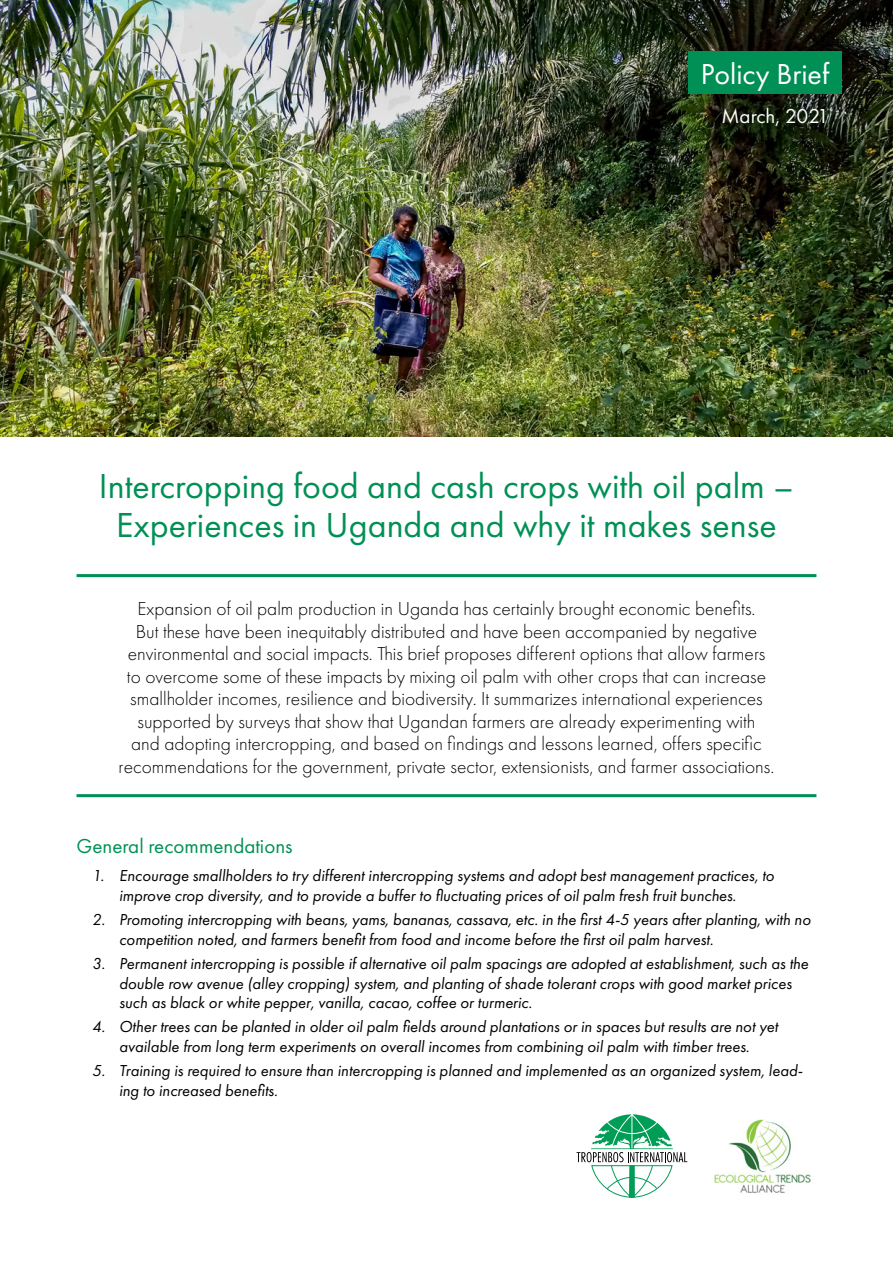
<style>
.page{position:relative;width:893px;height:1263px;background:#fff}
.page>*{position:absolute;margin:0;border:0;box-sizing:border-box;transform-origin:0 0}
.t1{font:36px/39px "Futura PT";color:#009055;text-align:center}
.t2{font:30px "Futura PT";color:#fff}
.Heading{font:21px "Futura PT";color:#009055}
.t3{font:21px "Futura PT";color:#fff}
.t4{font:300 19.5px/22.5px "Futura PT";color:#000;text-align:center}
.t5{font:italic 16.5px/19.8px "Futura PT";color:#000}
</style>
<div class="page">
<img style="left:0;top:0;width:893px;height:436px">
<svg style="left:577px;top:1114px;width:110px;height:84px"></svg>
<div style="left:688px;top:51px;width:154px;height:43px;background:#009055"></div>
<hr style="left:77px;top:574px;width:739px;height:3px;background:#009055">
<hr style="left:77px;top:794px;width:739px;height:3px;background:#009055">
<img style="left:714px;top:1119px;width:97px;height:74px">
<p class="t2" style="left:701px;top:56px;width:130px">Policy Brief</p>
<p class="t3" style="left:721px;top:104px;width:109px">March, 2021</p>
<p class="t1" style="left:99px;top:466px;width:697px">Intercropping food and cash crops with oil palm –<br>Experiences in Uganda and why it makes sense</p>
<p class="t4" style="left:119px;top:598px;width:657px">Expansion of oil palm production in Uganda has certainly brought economic benefits.<br>But these have been inequitably distributed and have been accompanied by negative environmental and social impacts. This brief proposes different options that allow farmers to overcome some of these impacts by mixing oil palm with other crops that can increase smallholder incomes, resilience and biodiversity. It summarizes international experiences supported by surveys that show that Ugandan farmers are already experimenting with<br>and adopting intercropping, and based on findings and lessons learned, offers specific recommendations for the government, private sector, extensionists, and farmer associations.</p>
<p class="Heading" style="left:77px;top:833px;width:218px">General recommendations</p>
<p class="t5" style="left:119px;top:865px;width:657px;text-indent:-27px">1. Encourage smallholders to try different intercropping systems and adopt best management practices, to improve crop diversity, and to provide a buffer to fluctuating prices of oil palm fresh fruit bunches.</p>
<p class="t5" style="left:119px;top:909px;width:693px;text-indent:-27px">2. Promoting intercropping with beans, yams, bananas, cassava, etc. in the first 4-5 years after planting, with no competition noted, and farmers benefit from food and income before the first oil palm harvest.</p>
<p class="t5" style="left:119px;top:953px;width:691px;text-indent:-27px">3. Permanent intercropping is possible if alternative oil palm spacings are adopted at establishment, such as the double row avenue (alley cropping) system, and planting of shade tolerant crops with good market prices such as black or white pepper, vanilla, cacao, coffee or turmeric.</p>
<p class="t5" style="left:92px;top:1017px;width:688px;text-align:center">4. Other trees can be planted in older oil palm fields around plantations or in spaces but results are not yet available from long term experiments on overall incomes from combining oil palm with timber trees.</p>
<p class="t5" style="left:119px;top:1061px;width:685px;text-indent:-27px">5. Training is required to ensure than intercropping is planned and implemented as an organized system, lead&shy;ing to increased benefits.</p>
</div>
